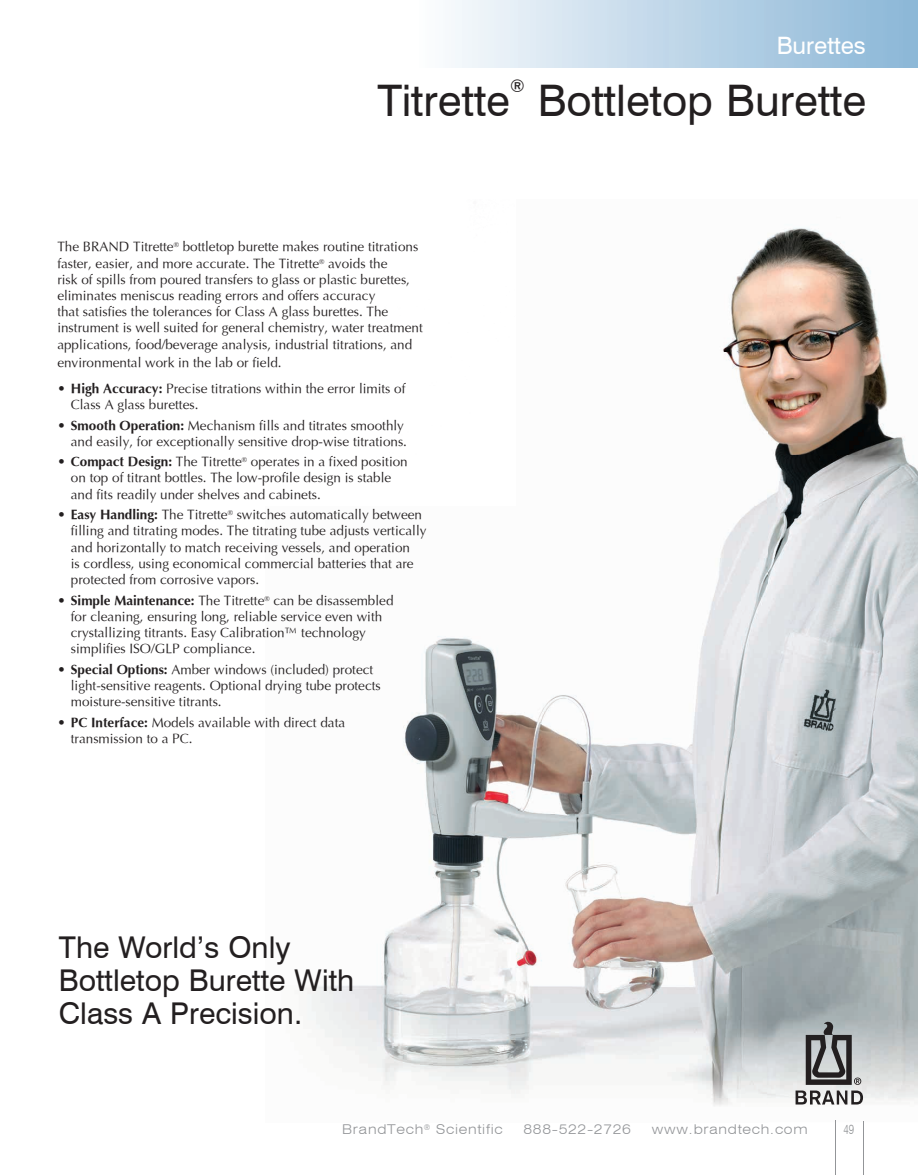
<style>
.page{position:relative;width:918px;height:1175px;background:#fff}
.page>*{position:absolute;margin:0;border:0;box-sizing:border-box;transform-origin:0 0}
.t1{font:43.5px "Swiss 721 BT";color:#231f20}
.t2{font:30px/33px "Swiss 721 BT";color:#231f20}
.t3{font:24px "Swiss 721 BT";color:#fff}
.t4{font:17.55px "Swiss 721 BT";color:#231f20}
.t5{font:13.5px/16.2px "Optima";color:#231f20}
.t6{font:300 expanded 13.5px "Swiss 721 BT";letter-spacing:.05em;color:#939598}
.t7{font:300 13.5px "Swiss 721 BT";color:#939598;scale:.75 1}
.s1{font-weight:700}
</style>
<div class="page">
<div style="left:420px;top:0;width:498px;height:68px;background:linear-gradient(to right,#fafcfd,#89b5d6)"></div>
<hr style="left:863px;top:1121px;width:1px;height:53px;background:#939598">
<hr style="left:835px;top:1121px;width:1px;height:53px;background:#939598">
<img style="left:303px;top:228px;width:615px;height:893px">
<svg style="left:796px;top:1090px;width:67px;height:14px"></svg>
<svg style="left:806px;top:1021px;width:55px;height:63px;background:#808283"></svg>
<h3 class="t3" style="left:777px;top:31px;width:91px">Burettes</h3>
<h1 class="t1" style="left:377px;top:74px;width:134px">Titrette</h1>
<p class="t4" style="left:510px;top:76px;width:16px">®</p>
<h1 class="t1" style="left:538px;top:74px;width:330px">Bottletop Burette</h1>
<p class="t5" style="left:57px;top:239px;width:367px">The BRAND Titrette<sup>®</sup> bottletop burette makes routine titrations faster, easier, and more accurate. The Titrette<sup>®</sup> avoids the<br>risk of spills from poured transfers to glass or plastic burettes, eliminates meniscus reading errors and offers accuracy<br>that satisfies the tolerances for Class A glass burettes. The instrument is well suited for general chemistry, water treatment applications, food/beverage analysis, industrial titrations, and</p>
<p class="t5" style="left:57px;top:354px;width:226px">environmental work in the lab or field.</p>
<p class="t5" style="left:71px;top:380px;width:336px;text-indent:-14px"><span class="s1">• High Accuracy:</span> Precise titrations within the error limits of<br>Class A glass burettes.</p>
<p class="t5" style="left:57px;top:417px;width:351px;text-align:right">• <span class="s1">Smooth Operation:</span> Mechanism fills and titrates smoothly and easily, for exceptionally sensitive drop-wise titrations.</p>
<p class="t5" style="left:71px;top:454px;width:338px;text-indent:-14px"><span class="s1">• Compact Design:</span> The Titrette<sup>®</sup> operates in a fixed position on top of titrant bottles. The low-profile design is stable and fits readily under shelves and cabinets.</p>
<p class="t5" style="left:71px;top:507px;width:357px;text-indent:-14px"><span class="s1">• Easy Handling:</span> The Titrette<sup>®</sup> switches automatically between filling and titrating modes. The titrating tube adjusts vertically and horizontally to match receiving vessels, and operation<br>is cordless, using economical commercial batteries that are protected from corrosive vapors.</p>
<p class="t5" style="left:71px;top:592px;width:324px;text-indent:-13px"><span class="s1">• Simple Maintenance:</span> The Titrette<sup>®</sup> can be disassembled for cleaning, ensuring long, reliable service even with crystallizing titrants. Easy Calibration™ technology simplifies ISO/GLP compliance.</p>
<p class="t5" style="left:71px;top:661px;width:311px;text-indent:-14px"><span class="s1">• Special Options:</span> Amber windows (included) protect light-sensitive reagents. Optional drying tube protects moisture-sensitive titrants.</p>
<p class="t5" style="left:71px;top:714px;width:276px;text-indent:-14px"><span class="s1">• PC Interface:</span> Models available with direct data transmission to a PC.</p>
<h2 class="t2" style="left:59px;top:930px;width:297px">The World’s Only<br>Bottletop Burette With<br>Class A Precision.</h2>
<p class="t6" style="left:342px;top:1121px;width:162px">BrandTech<sup>®</sup> Scientific</p>
<p class="t7" style="left:843px;top:1121px;width:16px">49</p>
<p class="t6" style="left:524px;top:1121px;width:109px">888-522-2726</p>
<p class="t6" style="left:652px;top:1121px;width:157px">www.brandtech.com</p>
</div>
